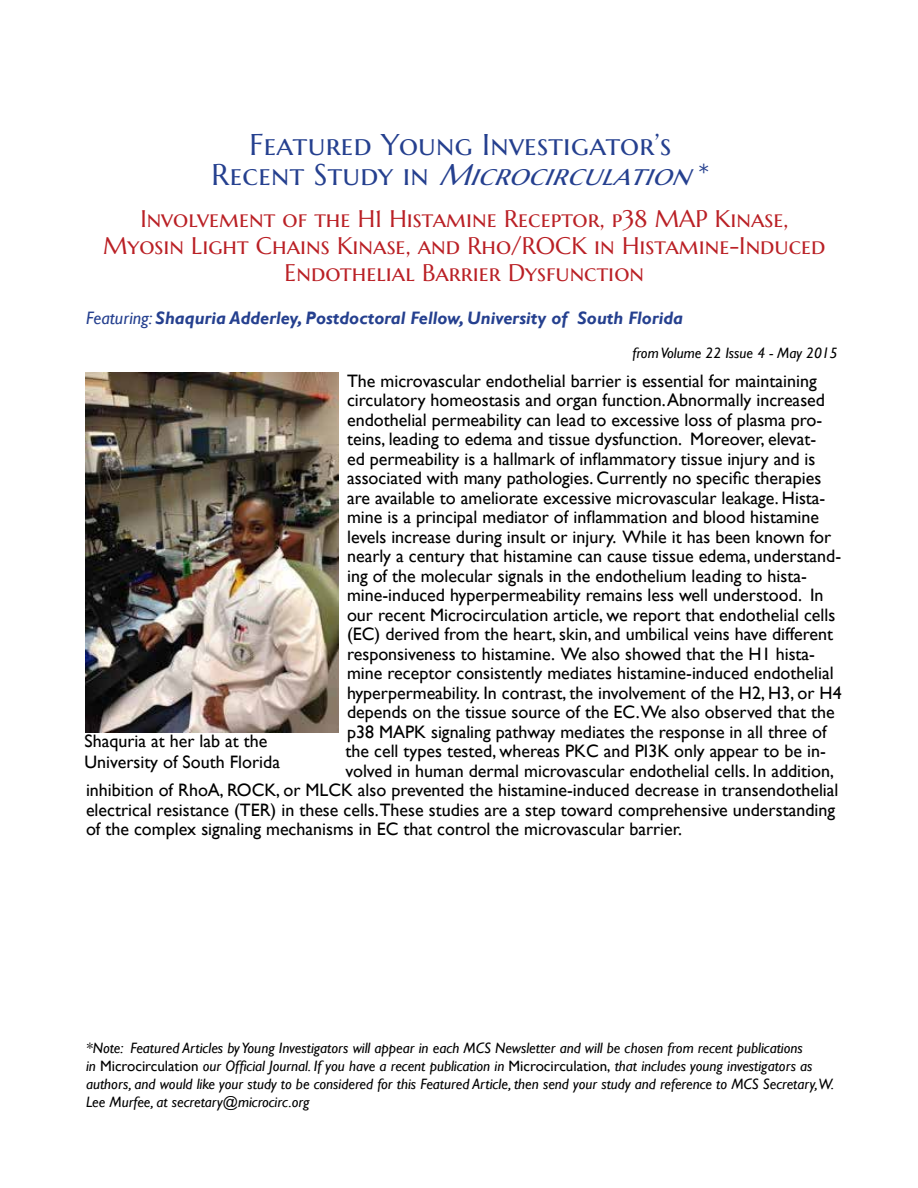
<style>
.page{position:relative;width:918px;height:1188px;background:#fff}
.page>*{position:absolute;margin:0;border:0;box-sizing:border-box;transform-origin:0 0}
.t1{font:30px/30px "Marcellus SC";letter-spacing:.01em;color:#25408f;text-align:center}
.t2{font:24px/27px "Marcellus SC";color:#ba2025;text-align:center}
.t3{font:18px/21.6px "Gill Sans";color:#000}
.t4{font:italic 700 18px "Gill Sans";color:#25408f}
.t5{font:italic 15px/18px "Gill Sans";color:#000}
.s1{font-style:italic}
.s2{font-weight:400}
.s3{font-style:normal}
</style>
<div class="page">
<img style="left:86px;top:373px;width:252px;height:360px">
<h1 class="t1" style="left:212px;top:129px;width:499px">Featured Young Investigator’s<br>R e c e n t S t u d y i n <span class="s1">Microcirculation</span>*</h1>
<h2 class="t2" style="left:103px;top:205px;width:724px">Involvement of the H1 Histamine Receptor, p38 MAP Kinase,<br>Myosin Light Chains Kinase, and Rho/ROCK in Histamine-Induced<br>Endothelial Barrier Dysfunction</h2>
<p class="t4" style="left:86px;top:307px;width:598px"><span class="s2">Featuring:</span> Shaquria Adderley, Postdoctoral Fellow, University of South Florida</p>
<p class="t5" style="left:632px;top:344px;width:207px">from Volume 22 Issue 4 - May 2015</p>
<p class="t3" style="left:347px;top:370px;width:471px">The microvascular endothelial barrier is essential for maintaining</p>
<p class="t3" style="left:347px;top:390px;width:480px">circulatory homeostasis and organ function. Abnormally increased</p>
<p class="t3" style="left:347px;top:409px;width:477px">endothelial permeability can lead to excessive loss of plasma pro-</p>
<p class="t3" style="left:347px;top:429px;width:471px">teins, leading to edema and tissue dysfunction. Moreover, elevat-</p>
<p class="t3" style="left:347px;top:448px;width:470px">ed permeability is a hallmark of inflammatory tissue injury and is</p>
<p class="t3" style="left:347px;top:468px;width:476px">associated with many pathologies. Currently no specific therapies</p>
<p class="t3" style="left:347px;top:487px;width:480px">are available to ameliorate excessive microvascular leakage. Hista-</p>
<p class="t3" style="left:347px;top:507px;width:474px">mine is a principal mediator of inflammation and blood histamine</p>
<p class="t3" style="left:347px;top:526px;width:486px">levels increase during insult or injury. While it has been known for</p>
<p class="t3" style="left:347px;top:546px;width:496px">nearly a century that histamine can cause tissue edema, understand-</p>
<p class="t3" style="left:347px;top:565px;width:461px">ing of the molecular signals in the endothelium leading to hista-</p>
<p class="t3" style="left:347px;top:585px;width:478px">mine-induced hyperpermeability remains less well understood. In</p>
<p class="t3" style="left:347px;top:604px;width:490px">our recent Microcirculation article, we report that endothelial cells</p>
<p class="t3" style="left:347px;top:624px;width:488px">(EC) derived from the heart, skin, and umbilical veins have different</p>
<p class="t3" style="left:347px;top:643px;width:470px">responsiveness to histamine. We also showed that the H1 hista-</p>
<p class="t3" style="left:347px;top:663px;width:488px">mine receptor consistently mediates histamine-induced endothelial</p>
<p class="t3" style="left:347px;top:682px;width:496px">hyperpermeability. In contrast, the involvement of the H2, H3, or H4</p>
<p class="t3" style="left:347px;top:702px;width:489px">depends on the tissue source of the EC.We also observed that the</p>
<p class="t3" style="left:347px;top:721px;width:481px">p38 MAPK signaling pathway mediates the response in all three of</p>
<p class="t3" style="left:346px;top:741px;width:482px">the cell types tested, whereas PKC and PI3K only appear to be in-</p>
<p class="t3" style="left:346px;top:760px;width:490px">volved in human dermal microvascular endothelial cells. In addition,</p>
<p class="t3" style="left:86px;top:780px;width:754px">inhibition of RhoA, ROCK, or MLCK also prevented the histamine-induced decrease in transendothelial</p>
<p class="t3" style="left:86px;top:799px;width:751px">electrical resistance (TER) in these cells.These studies are a step toward comprehensive understanding</p>
<p class="t3" style="left:86px;top:819px;width:598px">of the complex signaling mechanisms in EC that control the microvascular barrier.</p>
<p class="t3" style="left:85px;top:730px;width:197px">Shaquria at her lab at the<br>University of South Florida</p>
<p class="t5" style="left:86px;top:1039px;width:750px">*Note: Featured Articles by Young Investigators will appear in each MCS Newsletter and will be chosen from recent publications<br>in <span class="s3">Microcirculation</span> our Official Journal. If you have a recent publication in <span class="s3">Microcirculation,</span> that includes young investigators as authors, and would like your study to be considered for this Featured Article, then send your study and reference to MCS Secretary,W.<br>Lee Murfee, at secretary@microcirc.org</p>
</div>
